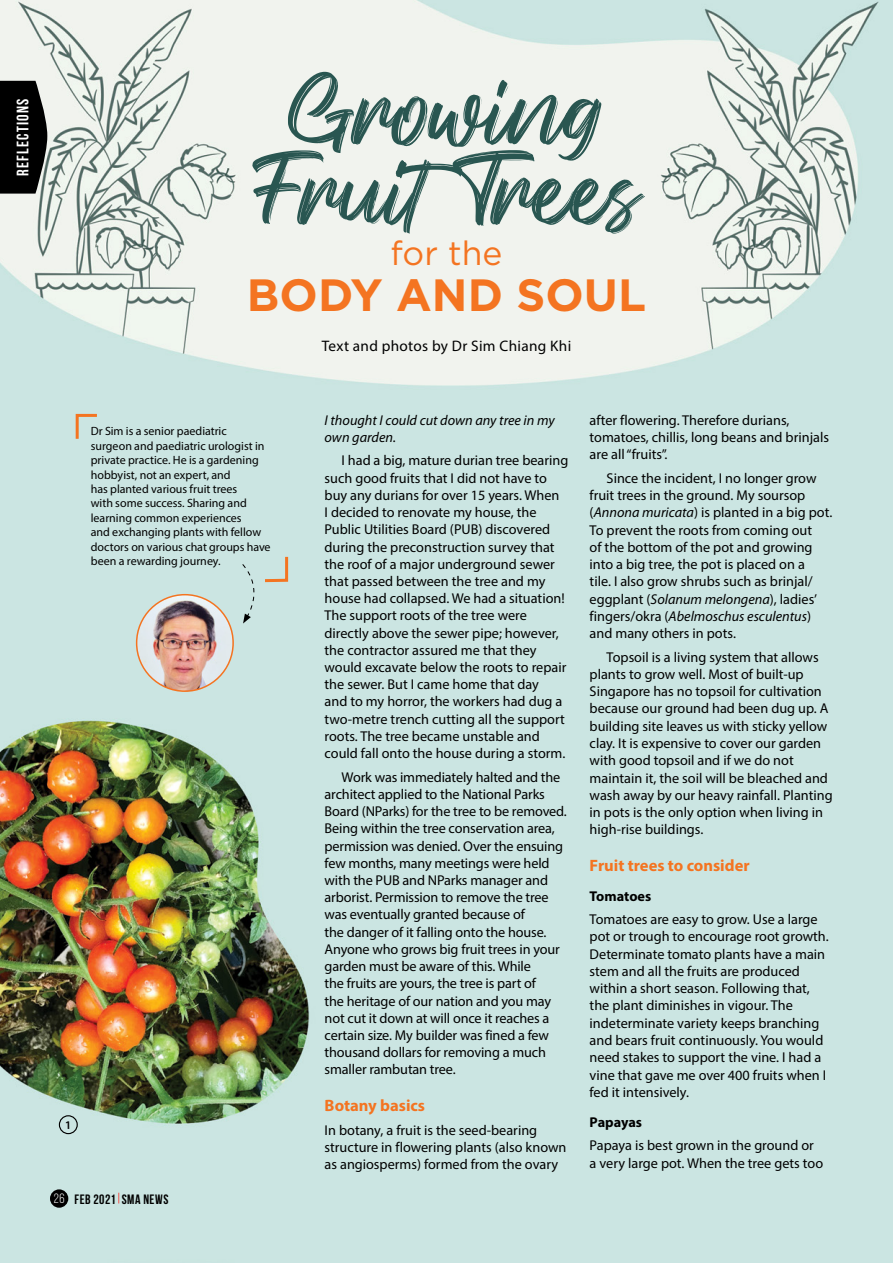
<style>
.page{position:relative;width:893px;height:1263px;background:#fff}
.page>*{position:absolute;margin:0;border:0;box-sizing:border-box;transform-origin:0 0}
.t1{font:92.25px "Keypass";color:#295651}
.t2{font:700 45.15px "Gotham";color:#f47421}
.t3{font:33.6px "Gotham";color:#f47421}
.t4{font:700 16.5px "Myriad Pro";color:#f47421}
.t5{font:700 16.5px "Bebas Neue";letter-spacing:.07em;color:#fff}
.t6{font:15.3px "Myriad Pro";letter-spacing:.02em;color:#000}
.t7{font:14.25px/17.2px "Myriad Pro";color:#000}
.t8{font:italic 14.25px/17.2px "Myriad Pro";color:#000}
.t9{font:700 14.25px "Myriad Pro";color:#000}
.t10{font:700 13.5px "Bebas Neue";letter-spacing:.04em;color:#000}
.t11{font:12px/14.4px "Myriad Pro";color:#000}
.s1{font-weight:400;color:#fff}
.s2{font-style:italic}
</style>
<div class="page">
<img style="left:0;top:0;width:893px;height:1263px">
<img style="left:137px;top:595px;width:96px;height:96px">
<div style="left:136px;top:594px;width:98px;height:98px;border:2px solid #f47421;border-radius:50%"></div>
<svg style="left:74px;top:412px;width:26px;height:30px"></svg>
<svg style="left:242px;top:554px;width:48px;height:69px;background:#c8dcd5"></svg>
<div style="left:59px;top:1115px;width:19px;height:19px;border:1px solid #000;border-radius:50%"></div>
<div style="left:50px;top:1189px;width:18px;height:19px;background:#000;border-radius:50%"></div>
<svg style="left:0;top:81px;width:47px;height:113px;background:#151515"></svg>
<svg style="left:66px;top:1121px;width:3px;height:8px"></svg>
<p class="t5" style="left:14px;top:176px;width:78px;rotate:-90deg">REFLECTIONS</p>
<h1 class="t1" style="left:288px;top:58px;width:319px">Growing</h1>
<h1 class="t1" style="left:252px;top:138px;width:390px">FruitTrees</h1>
<h3 class="t3" style="left:391px;top:231px;width:113px">for the</h3>
<h2 class="t2" style="left:247px;top:265px;width:401px">BODY AND SOUL</h2>
<p class="t11" style="left:91px;top:424px;width:181px">Dr Sim is a senior paediatric surgeon and paediatric urologist in private practice. He is a gardening hobbyist, not an expert, and<br>has planted various fruit trees<br>with some success. Sharing and learning common experiences<br>and exchanging plants with fellow doctors on various chat groups have been a rewarding journey.</p>
<p class="t10" style="left:54px;top:1191px;width:116px"><span class="s1">26</span> FEB 2021 SMA NEWS</p>
<p class="t6" style="left:322px;top:336px;width:251px">Text and photos by Dr Sim Chiang Khi</p>
<p class="t8" style="left:325px;top:411px;width:232px">I thought I could cut down any tree in my own garden.</p>
<p class="t7" style="left:325px;top:452px;width:245px;text-indent:17px">I had a big, mature durian tree bearing such good fruits that I did not have to buy any durians for over 15 years. When<br>I decided to renovate my house, the Public Utilities Board (PUB) discovered during the preconstruction survey that the roof of a major underground sewer that passed between the tree and my house had collapsed. We had a situation!<br>The support roots of the tree were directly above the sewer pipe; however, the contractor assured me that they would excavate below the roots to repair the sewer. But I came home that day<br>and to my horror, the workers had dug a two-metre trench cutting all the support roots. The tree became unstable and could fall onto the house during a storm.</p>
<p class="t7" style="left:325px;top:768px;width:244px;text-indent:17px">Work was immediately halted and the architect applied to the National Parks Board (NParks) for the tree to be removed.<br>Being within the tree conservation area, permission was denied. Over the ensuing few months, many meetings were held with the PUB and NParks manager and arborist. Permission to remove the tree was eventually granted because of<br>the danger of it falling onto the house.<br>Anyone who grows big fruit trees in your garden must be aware of this. While<br>the fruits are yours, the tree is part of<br>the heritage of our nation and you may not cut it down at will once it reaches a certain size. My builder was fined a few thousand dollars for removing a much smaller rambutan tree.</p>
<p class="t4" style="left:325px;top:1094px;width:102px">Botany basics</p>
<p class="t7" style="left:325px;top:1121px;width:243px">In botany, a fruit is the seed-bearing structure in flowering plants (also known as angiosperms) formed from the ovary</p>
<p class="t7" style="left:590px;top:411px;width:241px">after flowering. Therefore durians, tomatoes, chillis, long beans and brinjals are all “fruits”.</p>
<p class="t7" style="left:590px;top:469px;width:244px;text-indent:17px">Since the incident, I no longer grow fruit trees in the ground. My soursop (<span class="s2">Annona muricata</span>) is planted in a big pot.<br>To prevent the roots from coming out<br>of the bottom of the pot and growing into a big tree, the pot is placed on a<br>tile. I also grow shrubs such as brinjal/ eggplant (<span class="s2">Solanum melongena</span>), ladies’ fingers/okra (<span class="s2">Abelmoschus esculentus</span>) and many others in pots.</p>
<p class="t7" style="left:590px;top:648px;width:245px;text-indent:17px">Topsoil is a living system that allows plants to grow well. Most of built-up Singapore has no topsoil for cultivation because our ground had been dug up. A building site leaves us with sticky yellow clay. It is expensive to cover our garden with good topsoil and if we do not maintain it, the soil will be bleached and wash away by our heavy rainfall. Planting in pots is the only option when living in high-rise buildings.</p>
<p class="t4" style="left:590px;top:854px;width:161px">Fruit trees to consider</p>
<p class="t9" style="left:590px;top:886px;width:63px">Tomatoes</p>
<p class="t7" style="left:590px;top:910px;width:241px">Tomatoes are easy to grow. Use a large pot or trough to encourage root growth.<br>Determinate tomato plants have a main stem and all the fruits are produced within a short season. Following that, the plant diminishes in vigour. The indeterminate variety keeps branching and bears fruit continuously. You would need stakes to support the vine. I had a vine that gave me over 400 fruits when I fed it intensively.</p>
<p class="t9" style="left:590px;top:1113px;width:54px">Papayas</p>
<p class="t7" style="left:590px;top:1137px;width:235px">Papaya is best grown in the ground or a very large pot. When the tree gets too</p>
</div>
